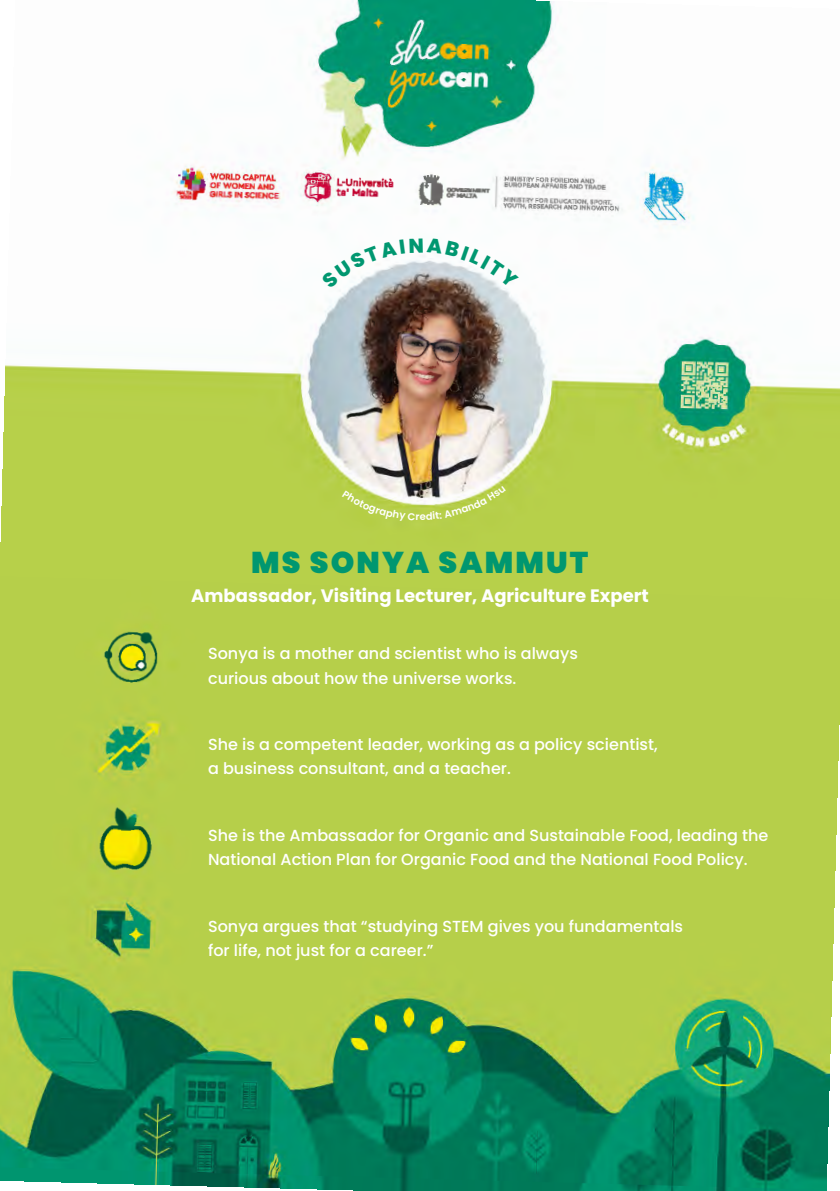
<style>
.page{position:relative;width:840px;height:1191px;background:#fff}
.page>*{position:absolute;margin:0;border:0;box-sizing:border-box;transform-origin:0 0}
.t1{font:900 30px "Poppins";letter-spacing:.07em;color:#009770}
.t2{font:700 18px "Poppins";color:#fff}
.t3{font:500 16px/24px "Poppins";color:#fff}
</style>
<div class="page">
<img style="left:0;top:0;width:839px;height:1191px">
<svg style="left:321px;top:238px;width:197px;height:50px"></svg>
<svg style="left:342px;top:486px;width:163px;height:36px"></svg>
<h1 class="t1" style="left:251px;top:545px;width:338px">MS SONYA SAMMUT</h1>
<p class="t2" style="left:191px;top:585px;width:459px">Ambassador, Visiting Lecturer, Agriculture Expert</p>
<p class="t3" style="left:208px;top:642px;width:371px">Sonya is a mother and scientist who is always curious about how the universe works.</p>
<p class="t3" style="left:208px;top:732px;width:451px">She is a competent leader, working as a policy scientist, a business consultant, and a teacher.</p>
<p class="t3" style="left:208px;top:823px;width:561px">She is the Ambassador for Organic and Sustainable Food, leading the<br>National Action Plan for Organic Food and the National Food Policy.</p>
<p class="t3" style="left:208px;top:914px;width:476px">Sonya argues that “studying STEM gives you fundamentals for life, not just for a career.”</p>
</div>
